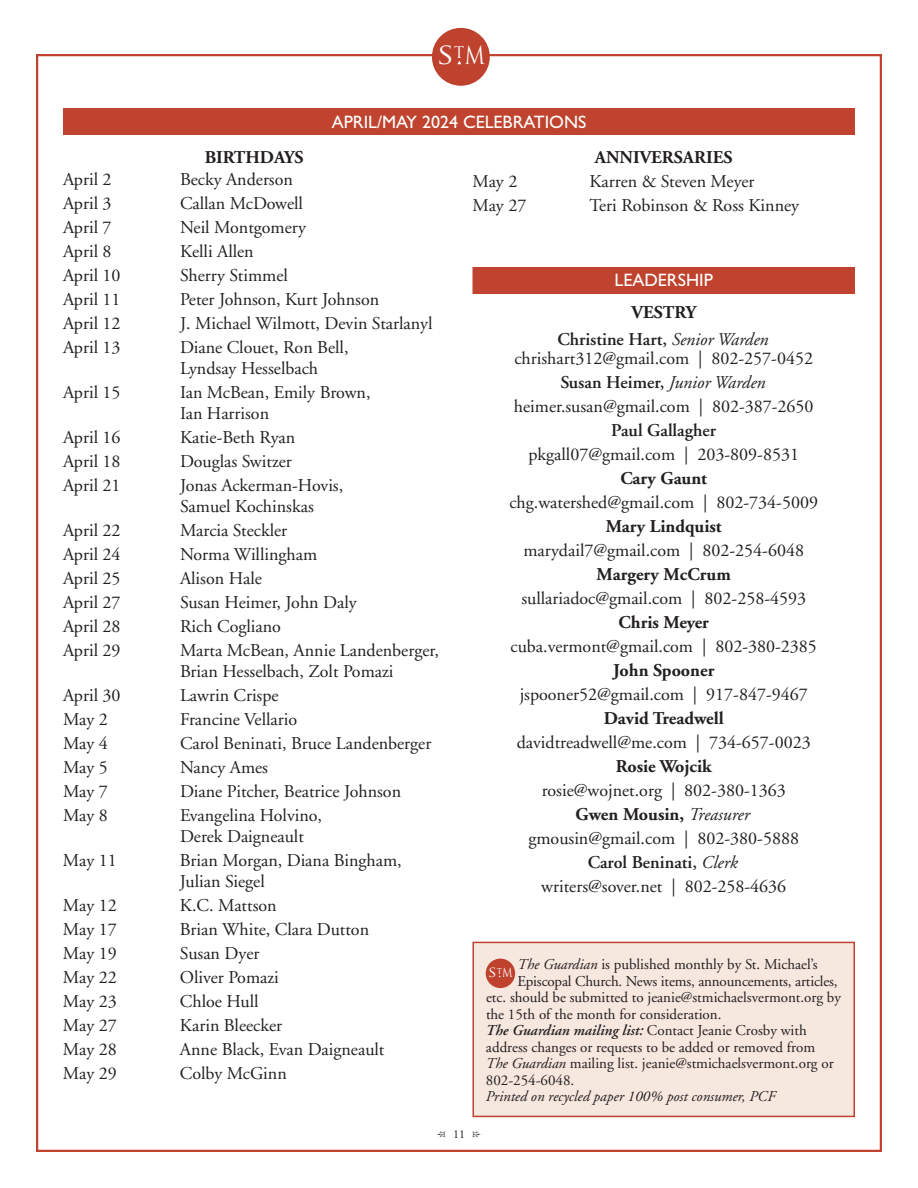
<style>
.page{position:relative;width:918px;height:1188px;background:#fff}
.page>*{position:absolute;margin:0;border:0;box-sizing:border-box;transform-origin:0 0}
.t1{font:24.3px "Trajan Pro";color:#fff;scale:1.25 1}
.t2{font:18px/24px "Adobe Garamond";color:#231f20}
.t3{font:700 18px "Adobe Garamond";color:#231f20}
.t4{font:600 18px/27px "Adobe Garamond";color:#231f20;text-align:center}
.t5{font:18px "Gill Sans";color:#fff}
.t6{font:15px "Adobe Garamond";color:#231f20}
.t7{font:italic 600 15px "Adobe Garamond";color:#231f20}
.t8{font:italic 15px "Adobe Garamond";color:#231f20}
.t9{font:12.45px "Trajan Pro";color:#fff;scale:1.25 1}
.t10{font:12px "Adobe Garamond";color:#231f20}
.s1{font-weight:700}
.s2{font-weight:400;font-style:italic}
.s3{font-weight:600}
.s4{font-style:italic}
.s5{font-weight:400;font-style:normal}
</style>
<div class="page">
<div style="left:432px;top:28px;width:58px;height:58px;background:#bf422f;border-radius:50%"></div>
<div style="left:472px;top:267px;width:383px;height:27px;background:#bf432e"></div>
<div style="left:63px;top:108px;width:792px;height:27px;background:#bf432e"></div>
<div style="left:474px;top:943px;width:380px;height:173px;background:#f6e7df"></div>
<div style="left:472px;top:942px;width:383px;height:175px;border:2px solid #bf432e"></div>
<div style="left:486px;top:959px;width:29px;height:29px;background:#bf422f;border-radius:50%"></div>
<h1 class="t1" style="left:436px;top:46px;width:40px">S<sup>T</sup>M</h1>
<p class="t3" style="left:205px;top:150px;width:101px">BIRTHDAYS</p>
<p class="t5" style="left:332px;top:111px;width:256px">APRIL/MAY 2024 CELEBRATIONS</p>
<p class="t3" style="left:595px;top:150px;width:139px">ANNIVERSARIES</p>
<p class="t2" style="left:63px;top:169px;width:50px">April 2</p>
<p class="t2" style="left:180px;top:169px;width:114px">Becky Anderson</p>
<p class="t2" style="left:63px;top:193px;width:50px">April 3</p>
<p class="t2" style="left:180px;top:193px;width:125px">Callan McDowell</p>
<p class="t2" style="left:63px;top:217px;width:50px">April 7</p>
<p class="t2" style="left:180px;top:217px;width:128px">Neil Montgomery</p>
<p class="t2" style="left:63px;top:241px;width:50px">April 8</p>
<p class="t2" style="left:180px;top:241px;width:75px">Kelli Allen</p>
<p class="t2" style="left:63px;top:265px;width:59px">April 10</p>
<p class="t2" style="left:180px;top:265px;width:109px">Sherry Stimmel</p>
<p class="t2" style="left:63px;top:289px;width:59px">April 11</p>
<p class="t2" style="left:180px;top:289px;width:201px">Peter Johnson, Kurt Johnson</p>
<p class="t2" style="left:63px;top:313px;width:59px">April 12</p>
<p class="t2" style="left:180px;top:313px;width:254px">J. Michael Wilmott, Devin Starlanyl</p>
<p class="t2" style="left:63px;top:337px;width:59px">April 13</p>
<p class="t2" style="left:180px;top:339px;width:170px;line-height:21px">Diane Clouet, Ron Bell,<br>Lyndsay Hesselbach</p>
<p class="t2" style="left:63px;top:382px;width:59px">April 15</p>
<p class="t2" style="left:180px;top:384px;width:192px;line-height:21px">Ian McBean, Emily Brown,<br>Ian Harrison</p>
<p class="t2" style="left:63px;top:427px;width:59px">April 16</p>
<p class="t2" style="left:180px;top:427px;width:117px">Katie-Beth Ryan</p>
<p class="t2" style="left:63px;top:451px;width:59px">April 18</p>
<p class="t2" style="left:180px;top:451px;width:113px">Douglas Switzer</p>
<p class="t2" style="left:63px;top:475px;width:59px">April 21</p>
<p class="t2" style="left:180px;top:477px;width:165px;line-height:21px">Jonas Ackerman-Hovis,<br>Samuel Kochinskas</p>
<p class="t2" style="left:63px;top:520px;width:59px">April 22</p>
<p class="t2" style="left:180px;top:520px;width:109px">Marcia Steckler</p>
<p class="t2" style="left:63px;top:544px;width:59px">April 24</p>
<p class="t2" style="left:180px;top:544px;width:139px">Norma Willingham</p>
<p class="t2" style="left:63px;top:568px;width:59px">April 25</p>
<p class="t2" style="left:180px;top:568px;width:83px">Alison Hale</p>
<p class="t2" style="left:63px;top:592px;width:59px">April 27</p>
<p class="t2" style="left:180px;top:592px;width:178px">Susan Heimer, John Daly</p>
<p class="t2" style="left:63px;top:616px;width:59px">April 28</p>
<p class="t2" style="left:180px;top:616px;width:102px">Rich Cogliano</p>
<p class="t2" style="left:63px;top:640px;width:59px">April 29</p>
<p class="t2" style="left:180px;top:642px;width:260px;line-height:21px">Marta McBean, Annie Landenberger,<br>Brian Hesselbach, Zolt Pomazi</p>
<p class="t2" style="left:63px;top:685px;width:59px">April 30</p>
<p class="t2" style="left:180px;top:685px;width:100px">Lawrin Crispe</p>
<p class="t2" style="left:63px;top:709px;width:46px">May 2</p>
<p class="t2" style="left:180px;top:709px;width:119px">Francine Vellario</p>
<p class="t2" style="left:63px;top:733px;width:46px">May 4</p>
<p class="t2" style="left:180px;top:733px;width:253px">Carol Beninati, Bruce Landenberger</p>
<p class="t2" style="left:63px;top:757px;width:46px">May 5</p>
<p class="t2" style="left:180px;top:757px;width:90px">Nancy Ames</p>
<p class="t2" style="left:63px;top:781px;width:46px">May 7</p>
<p class="t2" style="left:180px;top:781px;width:223px">Diane Pitcher, Beatrice Johnson</p>
<p class="t2" style="left:63px;top:805px;width:46px">May 8</p>
<p class="t2" style="left:180px;top:807px;width:144px;line-height:21px">Evangelina Holvino,<br>Derek Daigneault</p>
<p class="t2" style="left:63px;top:850px;width:55px">May 11</p>
<p class="t2" style="left:180px;top:852px;width:223px;line-height:21px">Brian Morgan, Diana Bingham,<br>Julian Siegel</p>
<p class="t2" style="left:63px;top:895px;width:55px">May 12</p>
<p class="t2" style="left:180px;top:895px;width:98px">K.C. Mattson</p>
<p class="t2" style="left:63px;top:919px;width:55px">May 17</p>
<p class="t2" style="left:180px;top:919px;width:191px">Brian White, Clara Dutton</p>
<p class="t2" style="left:63px;top:943px;width:55px">May 19</p>
<p class="t2" style="left:180px;top:943px;width:81px">Susan Dyer</p>
<p class="t2" style="left:63px;top:967px;width:55px">May 22</p>
<p class="t2" style="left:180px;top:967px;width:100px">Oliver Pomazi</p>
<p class="t2" style="left:63px;top:991px;width:55px">May 23</p>
<p class="t2" style="left:180px;top:991px;width:80px">Chloe Hull</p>
<p class="t2" style="left:63px;top:1015px;width:55px">May 27</p>
<p class="t2" style="left:180px;top:1015px;width:104px">Karin Bleecker</p>
<p class="t2" style="left:63px;top:1039px;width:55px">May 28</p>
<p class="t2" style="left:180px;top:1039px;width:206px">Anne Black, Evan Daigneault</p>
<p class="t2" style="left:63px;top:1063px;width:55px">May 29</p>
<p class="t2" style="left:180px;top:1063px;width:108px">Colby McGinn</p>
<p class="t2" style="left:472px;top:171px;width:46px">May 2</p>
<p class="t2" style="left:589px;top:171px;width:167px">Karren &amp; Steven Meyer</p>
<p class="t2" style="left:472px;top:195px;width:55px">May 27</p>
<p class="t2" style="left:589px;top:195px;width:211px">Teri Robinson &amp; Ross Kinney</p>
<p class="t5" style="left:615px;top:270px;width:100px">LEADERSHIP</p>
<p class="t4" style="left:557px;top:300px;width:213px"><span class="s1">VESTRY<br></span>Christine Hart, <span class="s2">Senior Warden</span></p>
<p class="t2" style="left:514px;top:348px;width:301px;text-align:center">chrishart312@gmail.com | 802-257-0452<br><span class="s3">Susan Heimer,</span> <span class="s4">Junior Warden </span>heimer.susan@gmail.com | 802-387-2650</p>
<p class="t4" style="left:611px;top:419px;width:106px">Paul Gallagher</p>
<p class="t2" style="left:528px;top:444px;width:272px">pkgall07@gmail.com | 203-809-8531</p>
<p class="t3" style="left:620px;top:472px;width:88px">Cary Gaunt</p>
<p class="t2" style="left:509px;top:492px;width:310px">chg.watershed@gmail.com | 802-734-5009</p>
<p class="t3" style="left:606px;top:520px;width:118px">Mary Lindquist</p>
<p class="t2" style="left:523px;top:540px;width:282px">marydail7@gmail.com | 802-254-6048</p>
<p class="t3" style="left:597px;top:568px;width:136px">Margery McCrum</p>
<p class="t2" style="left:521px;top:588px;width:286px">sullariadoc@gmail.com | 802-258-4593</p>
<p class="t3" style="left:619px;top:616px;width:92px">Chris Meyer</p>
<p class="t2" style="left:511px;top:636px;width:308px">cuba.vermont@gmail.com | 802-380-2385</p>
<p class="t3" style="left:613px;top:664px;width:103px">John Spooner</p>
<p class="t2" style="left:520px;top:684px;width:290px">jspooner52@gmail.com | 917-847-9467</p>
<p class="t3" style="left:604px;top:712px;width:122px">David Treadwell</p>
<p class="t2" style="left:517px;top:732px;width:296px">davidtreadwell@me.com | 734-657-0023</p>
<p class="t3" style="left:616px;top:760px;width:98px">Rosie Wojcik</p>
<p class="t2" style="left:528px;top:780px;width:272px;text-align:center">rosie@wojnet.org | 802-380-1363<br><span class="s1">Gwen Mousin,</span> <span class="s4">Treasurer </span>gmousin@gmail.com | 802-380-5888<br><span class="s3">Carol Beninati,</span> <span class="s4">Clerk </span>writers@sover.net | 802-258-4636</p>
<p class="t10" style="left:453px;top:1129px;width:13px">11</p>
<p class="t6" style="left:518px;top:958px;width:302px"><span class="s4">The Guardian</span> is published monthly by St. Michael’s</p>
<p class="t6" style="left:517px;top:975px;width:322px">Episcopal Church. News items, announcements, articles,</p>
<p class="t6" style="left:486px;top:991px;width:356px">etc. should be submitted to jeanie@stmichaelsvermont.org by</p>
<p class="t6" style="left:486px;top:1008px;width:237px">the 15th of the month for consideration.</p>
<p class="t7" style="left:486px;top:1024px;width:322px">The Guardian mailing list: <span class="s5">Contact Jeanie Crosby with</span></p>
<p class="t6" style="left:486px;top:1041px;width:331px">address changes or requests to be added or removed from</p>
<p class="t6" style="left:486px;top:1057px;width:349px"><span class="s4">The Guardian</span> mailing list. jeanie@stmichaelsvermont.org or</p>
<p class="t6" style="left:486px;top:1074px;width:90px">802-254-6048.</p>
<p class="t8" style="left:486px;top:1090px;width:291px">Printed on recycled paper 100% post consumer, PCF</p>
<p class="t9" style="left:488px;top:968px;width:21px">S<sup>T</sup>M</p>
</div>
